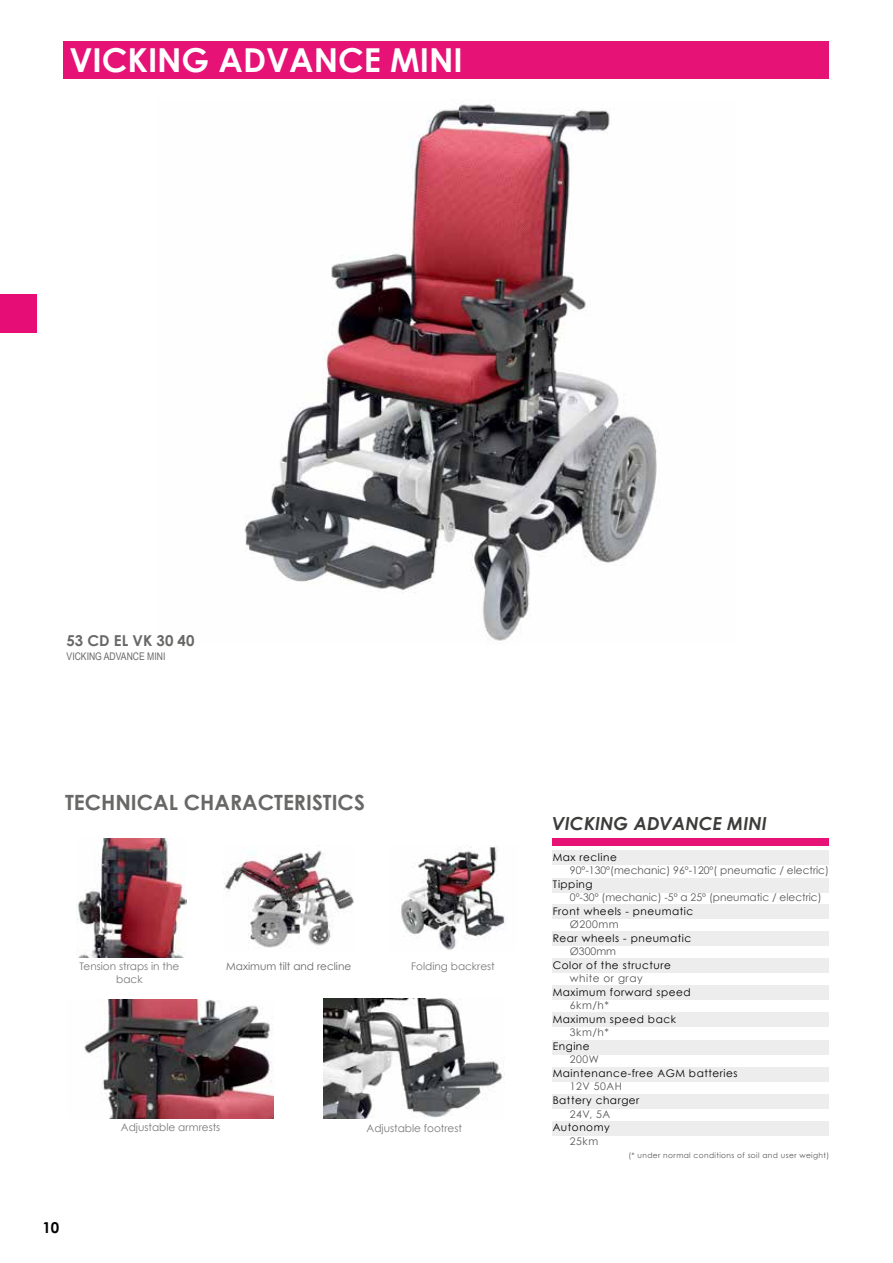
<style>
.page{position:relative;width:893px;height:1263px;background:#fff}
.page>*{position:absolute;margin:0;border:0;box-sizing:border-box;transform-origin:0 0}
.t1{font:700 33px "Century Gothic";color:#fff}
.t2{font:700 21px "Century Gothic";color:#686867}
.t3{font:italic 700 18px "Century Gothic";color:#3c3c3b}
.t4{font:700 15px "Century Gothic";color:#686867}
.t5{font:700 15px "Century Gothic";color:#000}
.t6{font:10.5px "Century Gothic";letter-spacing:.05em;color:#000}
.t7{font:10.5px "Century Gothic";color:#575756}
.t8{font:10.5px/12.6px "Century Gothic";color:#797978;text-align:center}
.t9{font:10.5px "Century Gothic";color:#686867}
.t10{font:10.5px "Arial Narrow";color:#686867}
.t11{font:10.5px "Century Gothic";letter-spacing:.05em;color:#575756}
.t12{font:7.5px "Century Gothic";letter-spacing:.05em;color:#575756}
</style>
<div class="page">
<div style="left:64px;top:41px;width:765px;height:38px;background:#e61276"></div>
<img style="left:76px;top:838px;width:110px;height:119px">
<img style="left:224px;top:850px;width:130px;height:99px">
<img style="left:401px;top:845px;width:106px;height:105px">
<img style="left:84px;top:999px;width:190px;height:119px">
<img style="left:323px;top:999px;width:180px;height:119px">
<img style="left:244px;top:104px;width:413px;height:537px">
<div style="left:552px;top:838px;width:277px;height:8px;background:#e61276"></div>
<div style="left:553px;top:850px;width:276px;height:14px;background:#ededed"></div>
<div style="left:553px;top:878px;width:276px;height:14px;background:#ededed"></div>
<div style="left:553px;top:904px;width:276px;height:14px;background:#ededed"></div>
<div style="left:553px;top:931px;width:276px;height:14px;background:#ededed"></div>
<div style="left:553px;top:958px;width:276px;height:15px;background:#ededed"></div>
<div style="left:553px;top:985px;width:276px;height:14px;background:#ededed"></div>
<div style="left:553px;top:1012px;width:276px;height:15px;background:#ededed"></div>
<div style="left:553px;top:1040px;width:276px;height:15px;background:#ededed"></div>
<div style="left:553px;top:1067px;width:276px;height:14px;background:#ededed"></div>
<div style="left:553px;top:1094px;width:276px;height:14px;background:#ededed"></div>
<div style="left:553px;top:1121px;width:276px;height:15px;background:#ededed"></div>
<div style="left:0;top:294px;width:36px;height:39px;background:#e60e76"></div>
<h1 class="t1" style="left:69px;top:39px;width:395px">VICKING ADVANCE MINI</h1>
<h3 class="t4" style="left:67px;top:631px;width:129px">53 CD EL VK 30 40</h3>
<p class="t10" style="left:67px;top:648px;width:100px">VICKING ADVANCE MINI</p>
<h2 class="t2" style="left:65px;top:789px;width:301px">TECHNICAL CHARACTERISTICS</h2>
<p class="t8" style="left:80px;top:960px;width:101px">Tension straps in the back</p>
<p class="t9" style="left:226px;top:960px;width:127px">Maximum tilt and recline</p>
<p class="t8" style="left:411px;top:960px;width:85px">Folding backrest</p>
<h3 class="t5" style="left:43px;top:1218px;width:18px">10</h3>
<p class="t8" style="left:121px;top:1121px;width:101px">Adjustable armrests</p>
<p class="t8" style="left:367px;top:1122px;width:97px">Adjustable footrest</p>
<h3 class="t3" style="left:552px;top:812px;width:216px">VICKING ADVANCE MINI</h3>
<p class="t6" style="left:553px;top:851px;width:66px">Max recline</p>
<p class="t7" style="left:570px;top:864px;width:261px">90º-130º(mechanic) 96º-120º( pneumatic / electric)</p>
<p class="t6" style="left:553px;top:878px;width:41px">Tipping</p>
<p class="t7" style="left:570px;top:891px;width:253px">0º-30º (mechanic) -5º a 25º (pneumatic / electric)</p>
<p class="t6" style="left:553px;top:905px;width:142px">Front wheels - pneumatic</p>
<p class="t7" style="left:570px;top:918px;width:50px">Ø200mm</p>
<p class="t6" style="left:553px;top:932px;width:140px">Rear wheels - pneumatic</p>
<p class="t7" style="left:570px;top:945px;width:48px">Ø300mm</p>
<p class="t6" style="left:553px;top:959px;width:120px">Color of the structure</p>
<p class="t11" style="left:570px;top:972px;width:74px">white or gray</p>
<p class="t6" style="left:553px;top:986px;width:139px">Maximum forward speed</p>
<p class="t7" style="left:570px;top:999px;width:41px">6km/h*</p>
<p class="t6" style="left:553px;top:1013px;width:125px">Maximum speed back</p>
<p class="t7" style="left:570px;top:1026px;width:41px">3km/h*</p>
<p class="t6" style="left:553px;top:1040px;width:39px">Engine</p>
<p class="t7" style="left:570px;top:1053px;width:31px">200W</p>
<p class="t6" style="left:553px;top:1067px;width:186px">Maintenance-free AGM batteries</p>
<p class="t7" style="left:570px;top:1080px;width:54px">12V 50AH</p>
<p class="t6" style="left:553px;top:1094px;width:88px">Battery charger</p>
<p class="t7" style="left:570px;top:1107px;width:42px">24V, 5A</p>
<p class="t6" style="left:553px;top:1121px;width:59px">Autonomy</p>
<p class="t7" style="left:570px;top:1134px;width:30px">25km</p>
<p class="t12" style="left:628px;top:1151px;width:202px">(* under normal conditions of soil and user weight)</p>
</div>
